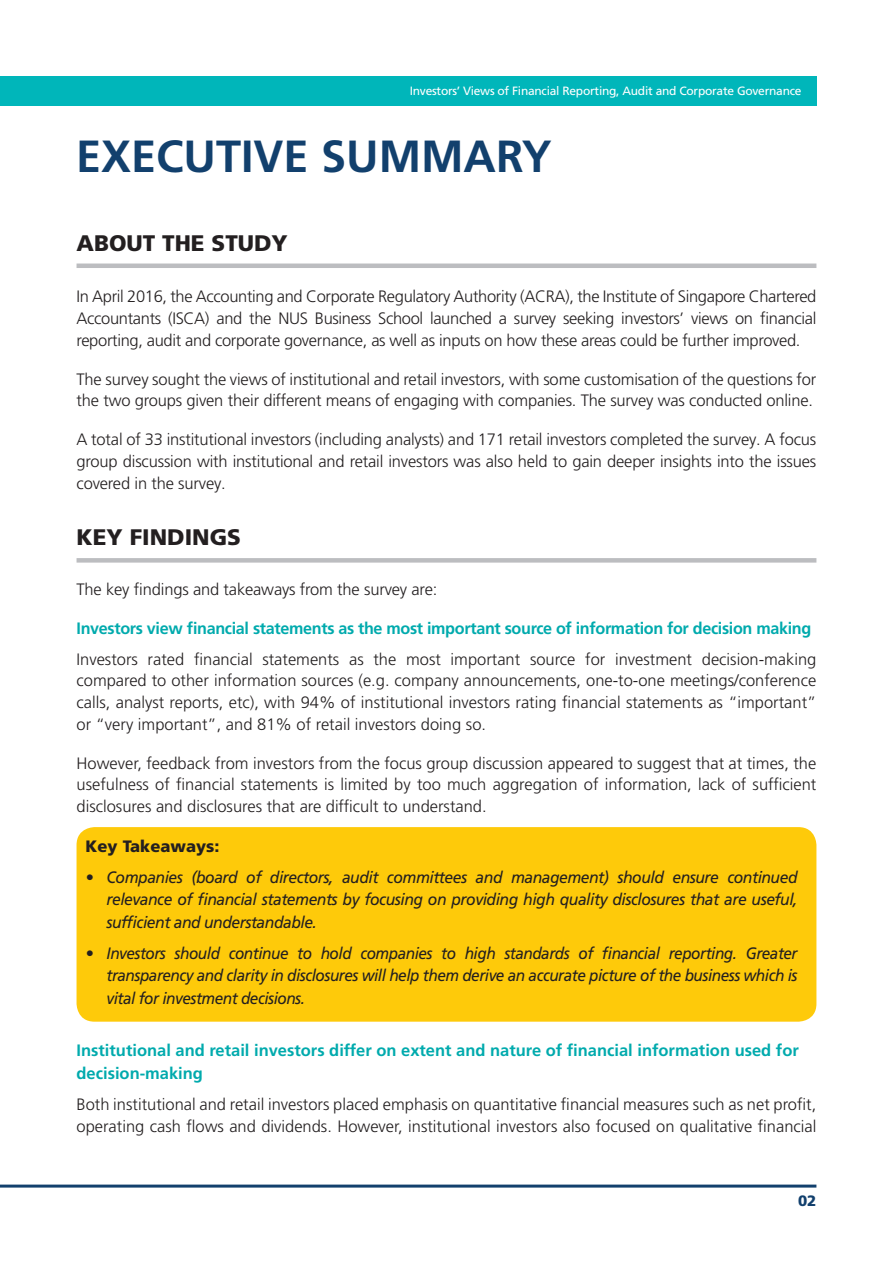
<style>
.page{position:relative;width:893px;height:1263px;background:#fff}
.page>*{position:absolute;margin:0;border:0;box-sizing:border-box;transform-origin:0 0}
.t1{font:700 45px "Frutiger LT Pro";color:#12406d}
.t2{font:900 22.5px "Frutiger LT Pro";color:#231f20}
.t3{font:300 16.5px/21.8px "Frutiger LT Pro";letter-spacing:-.01em;color:#231f20;text-align:justify}
.t4{font:italic 16.5px/22.5px "Frutiger LT Pro";letter-spacing:-.03em;color:#231f20;text-align:justify}
.t5{font:700 16.5px/22.5px "Frutiger LT Pro";color:#00aaad}
.t6{font:700 16.5px "Frutiger LT Pro";letter-spacing:-.02em;color:#00aaad}
.t7{font:900 16.5px "Frutiger LT Pro";color:#231f20}
.t8{font:900 15px "Frutiger LT Pro";color:#12406d}
.t9{font:12px "Frutiger LT Pro";letter-spacing:-.02em;color:#fff}
</style>
<div class="page">
<div style="left:0;top:77px;width:816px;height:29px;background:#00b6ba"></div>
<div style="left:77px;top:827px;width:739px;height:195px;background:#feca0a;border-radius:18px"></div>
<div style="left:77px;top:263px;width:739px;height:5px;background:#bcbdc0"></div>
<div style="left:77px;top:558px;width:739px;height:5px;background:#bcbdc0"></div>
<hr style="left:0;top:1184px;width:816px;height:3px;background:#12406d">
<p class="t9" style="left:410px;top:84px;width:393px">Investors’ Views of Financial Reporting, Audit and Corporate Governance</p>
<p class="t1" style="left:76px;top:129px;width:477px">EXECUTIVE SUMMARY</p>
<p class="t2" style="left:77px;top:229px;width:213px">ABOUT THE STUDY</p>
<p class="t3" style="left:77px;top:286px;width:741px">In April 2016, the Accounting and Corporate Regulatory Authority (ACRA), the Institute of Singapore Chartered Accountants (ISCA) and the NUS Business School launched a survey seeking investors’ views on financial reporting, audit and corporate governance, as well as inputs on how these areas could be further improved.</p>
<p class="t3" style="left:77px;top:368px;width:741px">The survey sought the views of institutional and retail investors, with some customisation of the questions for the two groups given their different means of engaging with companies. The survey was conducted online.</p>
<p class="t3" style="left:77px;top:429px;width:741px">A total of 33 institutional investors (including analysts) and 171 retail investors completed the survey. A focus group discussion with institutional and retail investors was also held to gain deeper insights into the issues covered in the survey.</p>
<p class="t2" style="left:77px;top:524px;width:166px">KEY FINDINGS</p>
<p class="t3" style="left:77px;top:578px;width:362px">The key findings and takeaways from the survey are:</p>
<p class="t6" style="left:77px;top:619px;width:736px">Investors view financial statements as the most important source of information for decision making</p>
<p class="t3" style="left:77px;top:648px;width:741px">Investors rated financial statements as the most important source for investment decision-making compared to other information sources (e.g. company announcements, one-to-one meetings/conference calls, analyst reports, etc), with 94% of institutional investors rating financial statements as “important” or “very important”, and 81% of retail investors doing so.</p>
<p class="t3" style="left:77px;top:752px;width:741px">However, feedback from investors from the focus group discussion appeared to suggest that at times, the usefulness of financial statements is limited by too much aggregation of information, lack of sufficient disclosures and disclosures that are difficult to understand.</p>
<p class="t7" style="left:86px;top:836px;width:136px">Key Takeaways:</p>
<p class="t4" style="left:107px;top:866px;width:693px;text-indent:-21px">• Companies (board of directors, audit committees and management) should ensure continued relevance of financial statements by focusing on providing high quality disclosures that are useful, sufficient and understandable.</p>
<p class="t4" style="left:107px;top:942px;width:692px;text-indent:-21px">• Investors should continue to hold companies to high standards of financial reporting. Greater transparency and clarity in disclosures will help them derive an accurate picture of the business which is vital for investment decisions.</p>
<p class="t5" style="left:77px;top:1039px;width:724px">Institutional and retail investors differ on extent and nature of financial information used for decision-making</p>
<p class="t3" style="left:77px;top:1093px;width:741px;line-height:22.5px">Both institutional and retail investors placed emphasis on quantitative financial measures such as net profit, operating cash flows and dividends. However, institutional investors also focused on qualitative financial</p>
<p class="t8" style="left:798px;top:1192px;width:20px">02</p>
</div>
